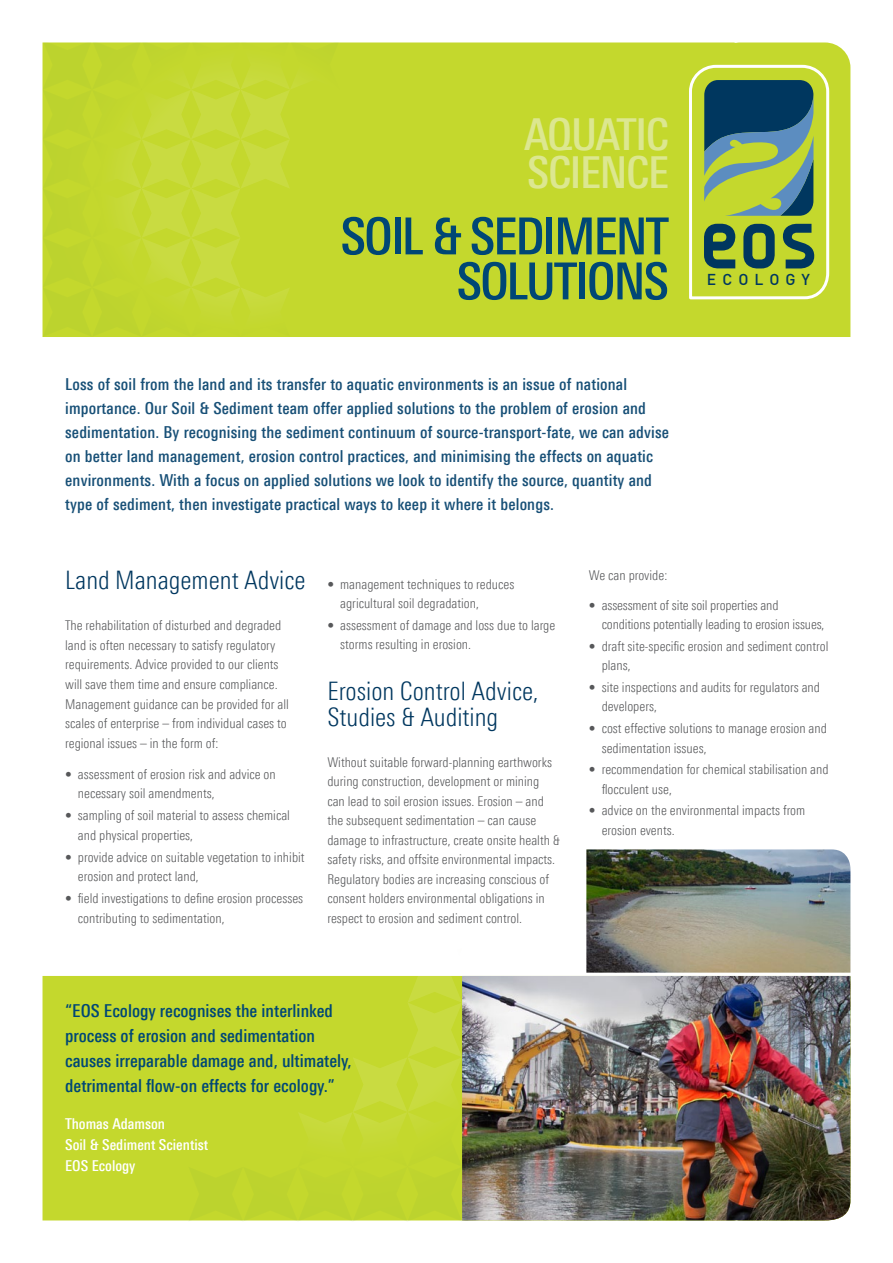
<style>
.page{position:relative;width:893px;height:1263px;background:#fff}
.page>*{position:absolute;margin:0;border:0;box-sizing:border-box;transform-origin:0 0}
.Single_page_-_Headin{font:500 51px/45px "Linotype Univers 520 Cn";letter-spacing:-.04em;color:#004775;text-align:right}
.Single_page_-_Headin-2{font:500 44.1px "Linotype Univers 520 Cn";letter-spacing:-.03em;color:#dce790}
.SUB2{font:300 25.5px/25.5px "Linotype Univers 320 Cn";color:#00375f}
.Single_page_-_Headin-3{font:500 17.85px/25px "Linotype Univers 520 Cn";color:#004775}
.INTRO_para{font:500 16.5px/24px "Linotype Univers 520 Cn";letter-spacing:.01em;color:#185077}
.t1{font:500 15.6px "DIN";letter-spacing:.39em;color:#00375f}
.Single_page_-_Headin-4{font:500 15px/21px "Linotype Univers 520 Cn";color:#fff}
.body_bullets{font:300 13.5px/19.5px "Linotype Univers 320 Cn";color:#57585a}
.xx{font:300 13.5px/19.5px "Linotype Univers 320 Cn";color:#57585a}
</style>
<div class="page">
<div style="left:339px;top:42px;width:511px;height:295px;background:#c4d82d"></div>
<svg style="left:43px;top:42px;width:296px;height:295px;background:#c3d731"></svg>
<div style="left:43px;top:976px;width:145px;height:244px;background:#c4d82d"></div>
<img style="left:462px;top:976px;width:388px;height:244px">
<svg style="left:687px;top:63px;width:144px;height:238px;background:#8aa94e"></svg>
<svg style="left:188px;top:976px;width:274px;height:245px;background:#c3d72f"></svg>
<img style="left:586px;top:849px;width:264px;height:124px">
<p class="Single_page_-_Headin-2" style="left:524px;top:108px;width:146px">AQUATIC</p>
<p class="Single_page_-_Headin-2" style="left:527px;top:146px;width:143px">SCIENCE</p>
<p class="Single_page_-_Headin" style="left:340px;top:213px;width:330px">SOIL &amp; SEDIMENT<br>SOLUTIONS</p>
<p class="INTRO_para" style="left:65px;top:372px;width:605px">Loss of soil from the land and its transfer to aquatic environments is an issue of national importance. Our Soil &amp; Sediment team offer applied solutions to the problem of erosion and sedimentation. By recognising the sediment continuum of source-transport-fate, we can advise on better land management, erosion control practices, and minimising the effects on aquatic environments. With a focus on applied solutions we look to identify the source, quantity and type of sediment, then investigate practical ways to keep it where it belongs.</p>
<p class="t1" style="left:707px;top:269px;width:105px">ECOLOGY</p>
<p class="SUB2" style="left:65px;top:567px;width:242px">Land Management Advice</p>
<p class="xx" style="left:65px;top:615px;width:225px">The rehabilitation of disturbed and degraded land is often necessary to satisfy regulatory requirements. Advice provided to our clients will save them time and ensure compliance.<br>Management guidance can be provided for all scales of enterprise – from individual cases to regional issues – in the form of:</p>
<p class="body_bullets" style="left:78px;top:764px;width:199px;text-indent:-13px">• assessment of erosion risk and advice on necessary soil amendments,</p>
<p class="body_bullets" style="left:78px;top:805px;width:214px;text-indent:-13px">• sampling of soil material to assess chemical and physical properties,</p>
<p class="body_bullets" style="left:78px;top:847px;width:228px;text-indent:-13px">• provide advice on suitable vegetation to inhibit erosion and protect land,</p>
<p class="body_bullets" style="left:78px;top:888px;width:227px;text-indent:-13px">• field investigations to define erosion processes contributing to sedimentation,</p>
<p class="body_bullets" style="left:340px;top:574px;width:176px;text-indent:-13px">• management techniques to reduces agricultural soil degradation,</p>
<p class="body_bullets" style="left:340px;top:615px;width:217px;text-indent:-13px">• assessment of damage and loss due to large storms resulting in erosion.</p>
<p class="SUB2" style="left:327px;top:678px;width:213px">Erosion Control Advice,<br>Studies &amp; Auditing</p>
<p class="xx" style="left:327px;top:752px;width:234px">Without suitable forward-planning earthworks during construction, development or mining<br>can lead to soil erosion issues. Erosion – and the subsequent sedimentation – can cause damage to infrastructure, create onsite health &amp; safety risks, and offsite environmental impacts.<br>Regulatory bodies are increasing conscious of consent holders environmental obligations in respect to erosion and sediment control.</p>
<p class="xx" style="left:589px;top:565px;width:80px">We can provide:</p>
<p class="body_bullets" style="left:602px;top:595px;width:224px;text-indent:-13px">• assessment of site soil properties and conditions potentially leading to erosion issues,</p>
<p class="body_bullets" style="left:602px;top:636px;width:228px;text-indent:-13px">• draft site-specific erosion and sediment control plans,</p>
<p class="body_bullets" style="left:602px;top:677px;width:220px;text-indent:-13px">• site inspections and audits for regulators and developers,</p>
<p class="body_bullets" style="left:602px;top:718px;width:227px;text-indent:-13px">• cost effective solutions to manage erosion and sedimentation issues,</p>
<p class="body_bullets" style="left:602px;top:760px;width:228px;text-indent:-13px">• recommendation for chemical stabilisation and flocculent use,</p>
<p class="body_bullets" style="left:602px;top:801px;width:205px;text-indent:-13px">• advice on the environmental impacts from erosion events.</p>
<p class="Single_page_-_Headin-3" style="left:65px;top:998px;width:288px">“EOS Ecology recognises the interlinked process of erosion and sedimentation causes irreparable damage and, ultimately, detrimental flow-on effects for ecology.”</p>
<p class="Single_page_-_Headin-4" style="left:65px;top:1113px;width:144px">Thomas Adamson<br>Soil &amp; Sediment Scientist<br>EOS Ecology</p>
</div>
